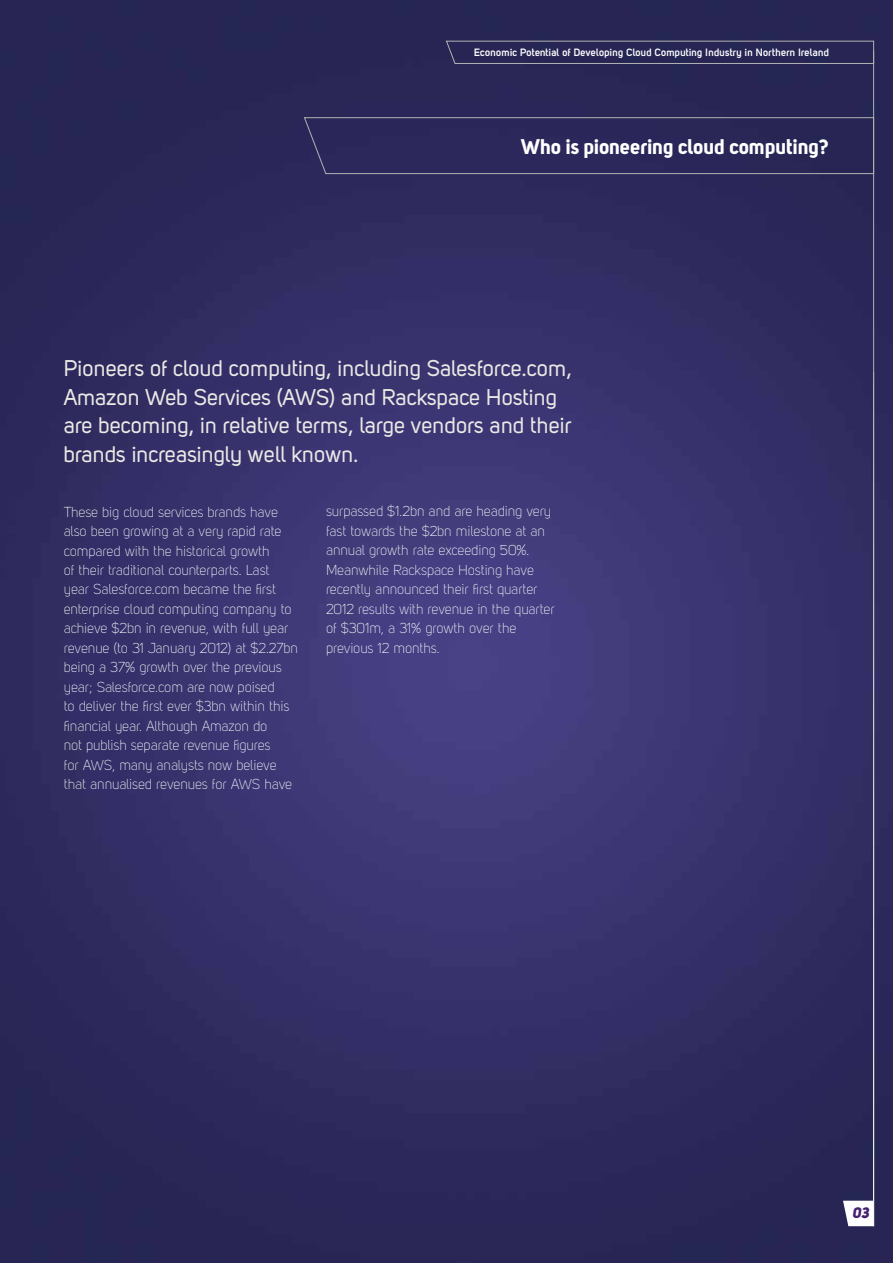
<style>
.page{position:relative;width:893px;height:1263px;background:#fff}
.page>*{position:absolute;margin:0;border:0;box-sizing:border-box;transform-origin:0 0}
.t1{font:22.5px/28.5px "Uni Sans Regular";color:#eae8e5}
.t2{font:21px "Uni Sans Bold";color:#fff}
.t3{font:15px "Uni Sans Heavy Italic";color:#462170}
.t4{font:14.25px/19.5px "Uni Sans Light";letter-spacing:-.01em;color:#fff}
.t5{font:700 10.5px "Uni Sans Semi";letter-spacing:.015em;color:#fff}
</style>
<div class="page">
<img style="left:0;top:0;width:893px;height:1263px">
<div style="left:303px;top:117px;width:570px;height:57px;background:#2a2759"></div>
<svg style="left:843px;top:1201px;width:30px;height:25px"></svg>
<hr style="left:873px;top:51px;width:1px;height:1175px;background:#b2b2b2">
<svg style="left:445px;top:40px;width:429px;height:24px;background:#33315c"></svg>
<hr style="left:873px;top:372px;width:1px;height:854px;background:#fff">
<p class="t5" style="left:474px;top:46px;width:356px">Economic Potential of Developing Cloud Computing Industry in Northern Ireland</p>
<h2 class="t2" style="left:521px;top:134px;width:309px">Who is pioneering cloud computing?</h2>
<h1 class="t1" style="left:64px;top:354px;width:510px">Pioneers of cloud computing, including Salesforce.com, Amazon Web Services (AWS) and Rackspace Hosting are becoming, in relative terms, large vendors and their brands increasingly well known.</h1>
<p class="t4" style="left:64px;top:502px;width:236px">These big cloud services brands have also been growing at a very rapid rate compared with the historical growth<br>of their traditional counterparts. Last year Salesforce.com became the first enterprise cloud computing company to achieve $2bn in revenue, with full year revenue (to 31 January 2012) at $2.27bn being a 37% growth over the previous year; Salesforce.com are now poised<br>to deliver the first ever $3bn within this financial year. Although Amazon do<br>not publish separate revenue figures<br>for AWS, many analysts now believe that annualised revenues for AWS have</p>
<p class="t4" style="left:326px;top:502px;width:230px">surpassed $1.2bn and are heading very fast towards the $2bn milestone at an annual growth rate exceeding 50%.<br>Meanwhile Rackspace Hosting have recently announced their first quarter 2012 results with revenue in the quarter of $301m, a 31% growth over the previous 12 months.</p>
<p class="t3" style="left:852px;top:1204px;width:19px">03</p>
</div>
